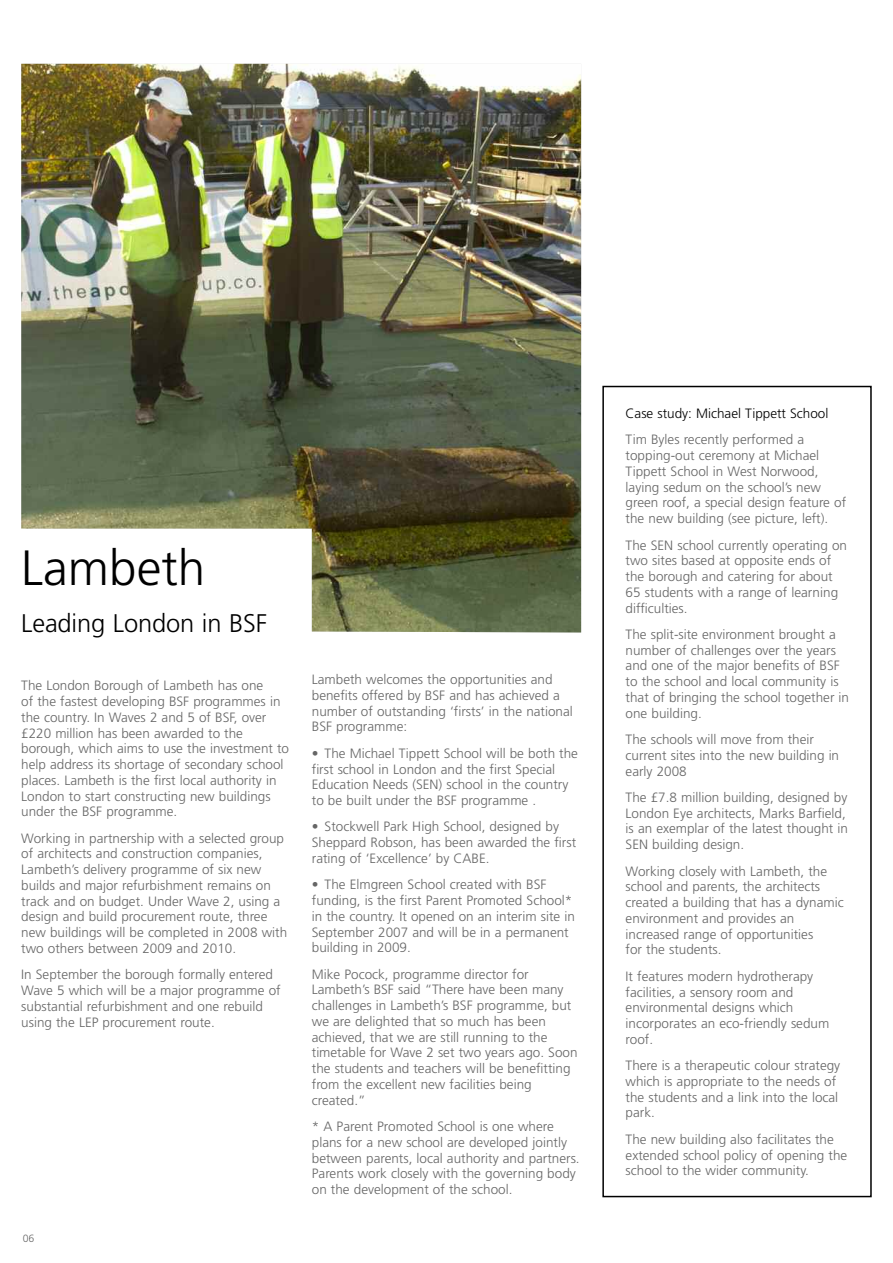
<style>
.page{position:relative;width:893px;height:1263px;background:#fff}
.page>*{position:absolute;margin:0;border:0;box-sizing:border-box;transform-origin:0 0}
.t1{font:300 49.5px "Frutiger LT Com";color:#000}
.t2{font:300 25.5px "Frutiger LT Com";letter-spacing:-.005em;color:#000}
.t3{font:300 13.5px/15.8px "Frutiger LT Com";color:#666}
.t4{font:300 13.5px "Frutiger LT Com";color:#000}
.t5{font:300 10.5px "Frutiger LT Com";color:#666}
</style>
<div class="page">
<div style="left:602px;top:386px;width:270px;height:811px;border:2px solid #000"></div>
<img style="left:21px;top:64px;width:560px;height:568px">
<h1 class="t1" style="left:21px;top:539px;width:186px">Lambeth</h1>
<h2 class="t2" style="left:21px;top:608px;width:247px">Leading London in BSF</h2>
<p class="t3" style="left:21px;top:678px;width:269px">The London Borough of Lambeth has one<br>of the fastest developing BSF programmes in the country. In Waves 2 and 5 of BSF, over £220 million has been awarded to the borough, which aims to use the investment to help address its shortage of secondary school places. Lambeth is the first local authority in London to start constructing new buildings under the BSF programme.</p>
<p class="t3" style="left:21px;top:830px;width:267px">Working in partnership with a selected group of architects and construction companies, Lambeth’s delivery programme of six new builds and major refurbishment remains on track and on budget. Under Wave 2, using a design and build procurement route, three new buildings will be completed in 2008 with two others between 2009 and 2010.</p>
<p class="t3" style="left:21px;top:967px;width:261px">In September the borough formally entered Wave 5 which will be a major programme of substantial refurbishment and one rebuild using the LEP procurement route.</p>
<p class="t5" style="left:23px;top:1232px;width:13px">06</p>
<p class="t3" style="left:312px;top:672px;width:262px">Lambeth welcomes the opportunities and benefits offered by BSF and has achieved a number of outstanding ‘firsts’ in the national BSF programme:</p>
<p class="t3" style="left:312px;top:745px;width:268px">• The Michael Tippett School will be both the first school in London and the first Special Education Needs (SEN) school in the country to be built under the BSF programme .</p>
<p class="t3" style="left:312px;top:819px;width:266px">• Stockwell Park High School, designed by<br>Sheppard Robson, has been awarded the first rating of ‘Excellence’ by CABE.</p>
<p class="t3" style="left:312px;top:877px;width:265px">• The Elmgreen School created with BSF funding, is the first Parent Promoted School* in the country. It opened on an interim site in September 2007 and will be in a permanent building in 2009.</p>
<p class="t3" style="left:312px;top:966px;width:267px">Mike Pocock, programme director for Lambeth’s BSF said “There have been many challenges in Lambeth’s BSF programme, but we are delighted that so much has been achieved, that we are still running to the timetable for Wave 2 set two years ago. Soon the students and teachers will be benefitting from the excellent new facilities being created.”</p>
<p class="t3" style="left:312px;top:1119px;width:269px">* A Parent Promoted School is one where plans for a new school are developed jointly between parents, local authority and partners.<br>Parents work closely with the governing body on the development of the school.</p>
<p class="t4" style="left:626px;top:405px;width:204px">Case study: Michael Tippett School</p>
<p class="t3" style="left:626px;top:432px;width:222px">Tim Byles recently performed a topping-out ceremony at Michael Tippett School in West Norwood, laying sedum on the school’s new green roof, a special design feature of the new building (see picture, left).</p>
<p class="t3" style="left:626px;top:537px;width:223px">The SEN school currently operating on two sites based at opposite ends of the borough and catering for about<br>65 students with a range of learning difficulties.</p>
<p class="t3" style="left:626px;top:626px;width:225px">The split-site environment brought a number of challenges over the years and one of the major benefits of BSF to the school and local community is that of bringing the school together in one building.</p>
<p class="t3" style="left:626px;top:732px;width:215px">The schools will move from their current sites into the new building in early 2008</p>
<p class="t3" style="left:626px;top:789px;width:224px">The £7.8 million building, designed by London Eye architects, Marks Barfield, is an exemplar of the latest thought in SEN building design.</p>
<p class="t3" style="left:626px;top:863px;width:219px">Working closely with Lambeth, the school and parents, the architects created a building that has a dynamic environment and provides an increased range of opportunities<br>for the students.</p>
<p class="t3" style="left:626px;top:968px;width:205px">It features modern hydrotherapy facilities, a sensory room and environmental designs which incorporates an eco-friendly sedum roof.</p>
<p class="t3" style="left:626px;top:1058px;width:216px">There is a therapeutic colour strategy which is appropriate to the needs of the students and a link into the local park.</p>
<p class="t3" style="left:626px;top:1131px;width:223px">The new building also facilitates the extended school policy of opening the school to the wider community.</p>
</div>
